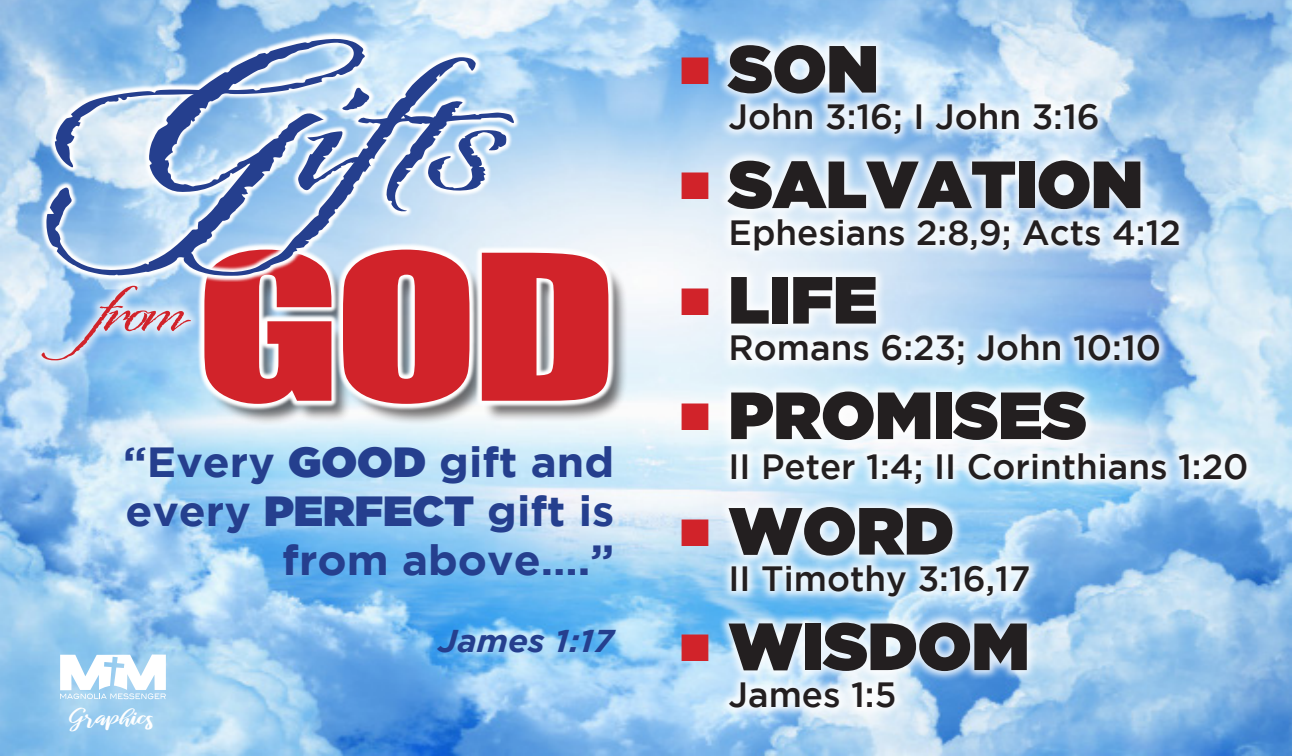
<style>
.page{position:relative;width:1292px;height:756px;background:#fff}
.page>*{position:absolute;margin:0;border:0;box-sizing:border-box;transform-origin:0 0}
.t1{font:215.25px "Origins";color:#253f8e;scale:1.27 1}
.t2{font:187.25px "Impact";color:#d1232a;scale:1.42 1}
.t3{font:73.5px "Origins";color:#d1232a;scale:1.13 1}
.t4{font:66.5px "Gotham Ultra";color:#231f20}
.t5{font:700 42px/49px "Gotham";color:#253f8e;text-align:right;scale:1.05 1}
.t6{font:38.5px "Zapf Dingbats ITC";color:#d1232a}
.t7{font:500 35px "Gotham";color:#231f20}
.t8{font:italic 700 31.5px "Gotham";color:#253f8e;scale:1.05 1}
.t9{font:21px "raustila";color:#fff;scale:1.58 1}
.s1{font-family:"Gotham Ultra";font-weight:400}
</style>
<div class="page">
<img style="left:0;top:0;width:1292px;height:756px">
<div style="left:205px;top:253px;width:423px;height:173px;background:#231f20;opacity:.65"></div>
<svg style="left:197px;top:243px;width:419px;height:168px"></svg>
<svg style="left:60px;top:655px;width:106px;height:44px"></svg>
<div style="left:716px;top:34px;width:541px;height:685px;background:#fff;opacity:.83"></div>
<svg style="left:40px;top:31px;width:480px;height:251px"></svg>
<div style="left:30px;top:274px;width:172px;height:98px;background:#fff;opacity:.75"></div>
<p class="t1" style="left:27px;top:-11px;width:520px">Gifts</p>
<p class="t3" style="left:93px;top:262px;width:86px">from</p>
<p class="t2" style="left:195px;top:182px;width:299px">GOD</p>
<p class="t5" style="left:123px;top:436px;width:469px">“Every <span class="s1">GOOD</span> gift and every <span class="s1">PERFECT</span> gift is from above….”</p>
<p class="t9" style="left:70px;top:705px;width:55px">Graphics</p>
<p class="t8" style="left:438px;top:622px;width:169px">James 1:17</p>
<p class="t6" style="left:680px;top:52px;width:31px">■</p>
<p class="t6" style="left:680px;top:168px;width:31px">■</p>
<p class="t6" style="left:680px;top:283px;width:31px">■</p>
<p class="t6" style="left:680px;top:399px;width:31px">■</p>
<p class="t6" style="left:680px;top:514px;width:31px">■</p>
<p class="t6" style="left:680px;top:630px;width:31px">■</p>
<p class="t4" style="left:728px;top:31px;width:152px">SON</p>
<p class="t7" style="left:728px;top:97px;width:373px">John 3:16; I John 3:16</p>
<p class="t4" style="left:728px;top:146px;width:416px">SALVATION</p>
<p class="t7" style="left:728px;top:213px;width:454px">Ephesians 2:8,9; Acts 4:12</p>
<p class="t4" style="left:728px;top:262px;width:150px">LIFE</p>
<p class="t7" style="left:728px;top:328px;width:434px">Romans 6:23; John 10:10</p>
<p class="t4" style="left:728px;top:377px;width:360px">PROMISES</p>
<p class="t7" style="left:728px;top:447px;width:521px">II Peter 1:4; II Corinthians 1:20</p>
<p class="t4" style="left:728px;top:493px;width:227px">WORD</p>
<p class="t7" style="left:728px;top:559px;width:303px">II Timothy 3:16,17</p>
<p class="t4" style="left:728px;top:608px;width:302px">WISDOM</p>
<p class="t7" style="left:728px;top:675px;width:169px">James 1:5</p>
</div>
